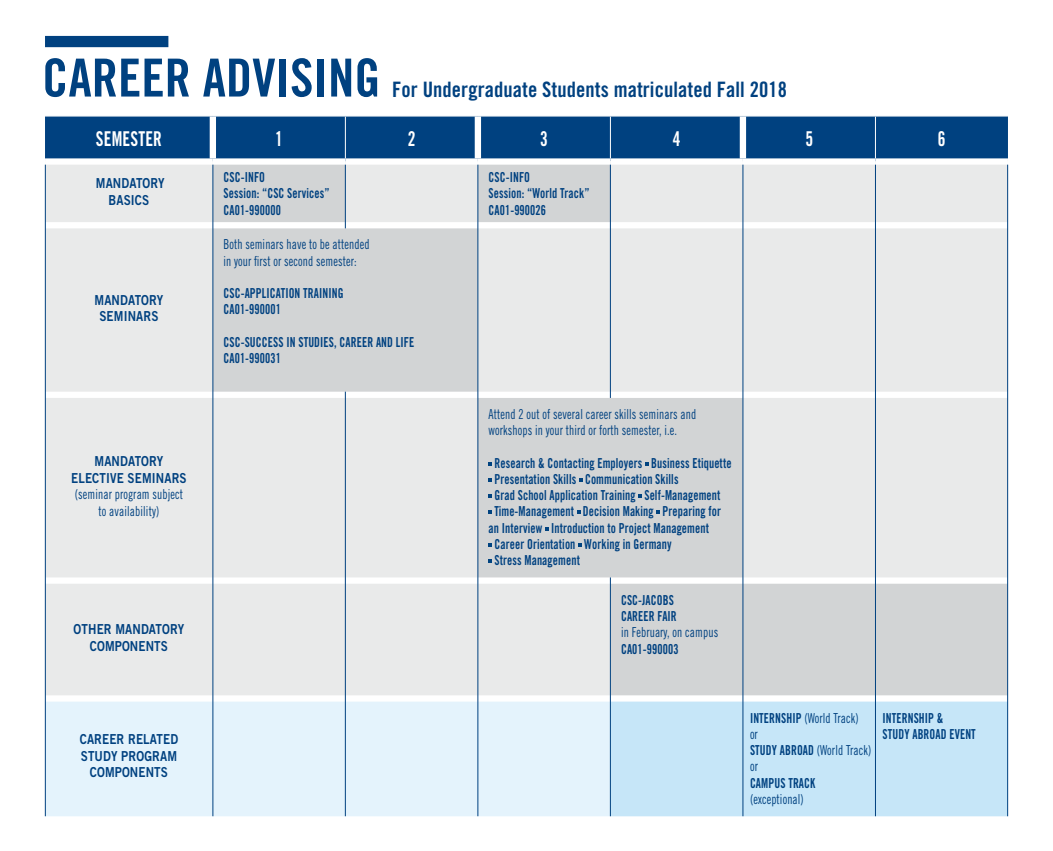
<style>
.page{position:relative;width:1053px;height:851px;background:#fff}
.page>*{position:absolute;margin:0;border:0;box-sizing:border-box;transform-origin:0 0}
.t1{font:52.5px "Trade Gothic LT Std Bd Cn 20";color:#004180}
.t2{font:21.25px "Trade Gothic LT Std Bd Cn 20";letter-spacing:.005em;color:#004180}
.t3{font:20.38px "Trade Gothic LT Std Bd Cn 20";letter-spacing:.01em;color:#fff;scale:.85 1}
.t4{font:13.75px/16.2px "Trade Gothic LT Std Bd Cn 20";letter-spacing:.01em;color:#004180;scale:.85 1}
.t5{font:13.75px/16.2px "Trade Gothic LT Std Cn 18";letter-spacing:.01em;color:#004180;scale:.85 1}
.t6{font:13.75px/16.5px "Trade Gothic LT Std Bd 2";letter-spacing:.01em;color:#004180;text-align:center;scale:.85 1}
.s1{font-family:"Trade Gothic LT Std Bd Cn 20"}
</style>
<div class="page">
<div style="left:45px;top:116px;width:962px;height:42px;background:#004180"></div>
<div style="left:46px;top:165px;width:166px;height:530px;background:#e9eaea"></div>
<svg style="left:213px;top:165px;width:794px;height:530px;background:#e0e1e2"></svg>
<div style="left:478px;top:161px;width:132px;height:64px;background:#d2d4d5"></div>
<div style="left:46px;top:701px;width:564px;height:115px;background:#e4f3fc"></div>
<div style="left:611px;top:701px;width:396px;height:115px;background:#c6e6f8"></div>
<div style="left:45px;top:222px;width:168px;height:6px;background:#fff"></div>
<div style="left:213px;top:222px;width:132px;height:6px;background:#fff"></div>
<div style="left:345px;top:222px;width:133px;height:6px;background:#fff"></div>
<div style="left:478px;top:222px;width:132px;height:6px;background:#fff"></div>
<div style="left:610px;top:222px;width:132px;height:6px;background:#fff"></div>
<div style="left:742px;top:222px;width:133px;height:6px;background:#fff"></div>
<div style="left:875px;top:222px;width:132px;height:6px;background:#fff"></div>
<div style="left:45px;top:391px;width:168px;height:7px;background:#fff"></div>
<div style="left:213px;top:391px;width:132px;height:7px;background:#fff"></div>
<div style="left:345px;top:391px;width:133px;height:7px;background:#fff"></div>
<div style="left:478px;top:391px;width:132px;height:7px;background:#fff"></div>
<div style="left:610px;top:391px;width:132px;height:7px;background:#fff"></div>
<div style="left:742px;top:391px;width:133px;height:7px;background:#fff"></div>
<div style="left:875px;top:391px;width:132px;height:7px;background:#fff"></div>
<div style="left:45px;top:577px;width:168px;height:6px;background:#fff"></div>
<div style="left:213px;top:577px;width:132px;height:6px;background:#fff"></div>
<div style="left:345px;top:577px;width:133px;height:6px;background:#fff"></div>
<div style="left:478px;top:577px;width:132px;height:6px;background:#fff"></div>
<div style="left:610px;top:577px;width:132px;height:6px;background:#fff"></div>
<div style="left:742px;top:577px;width:133px;height:6px;background:#fff"></div>
<div style="left:875px;top:577px;width:132px;height:6px;background:#fff"></div>
<div style="left:478px;top:158px;width:132px;height:7px;background:#fff"></div>
<hr style="left:345px;top:116px;width:1px;height:42px;background:#fff">
<hr style="left:610px;top:116px;width:1px;height:42px;background:#fff">
<hr style="left:875px;top:116px;width:1px;height:42px;background:#fff">
<div style="left:210px;top:116px;width:6px;height:42px;background:#fff"></div>
<div style="left:474px;top:116px;width:7px;height:42px;background:#fff"></div>
<div style="left:739px;top:116px;width:7px;height:42px;background:#fff"></div>
<svg style="left:488px;top:462px;width:4px;height:3px"></svg>
<svg style="left:488px;top:478px;width:4px;height:3px"></svg>
<svg style="left:488px;top:494px;width:4px;height:3px"></svg>
<svg style="left:488px;top:510px;width:4px;height:4px"></svg>
<svg style="left:577px;top:510px;width:3px;height:4px"></svg>
<svg style="left:656px;top:510px;width:3px;height:4px"></svg>
<svg style="left:488px;top:543px;width:4px;height:3px"></svg>
<svg style="left:488px;top:559px;width:4px;height:3px"></svg>
<div style="left:45px;top:36px;width:123px;height:11px;background:#004180"></div>
<hr style="left:45px;top:165px;width:1px;height:651px;background:#004180">
<hr style="left:212px;top:165px;width:1px;height:651px;background:#004180">
<hr style="left:345px;top:165px;width:1px;height:63px;background:#004180">
<hr style="left:345px;top:391px;width:1px;height:425px;background:#004180">
<hr style="left:477px;top:165px;width:1px;height:651px;background:#004180">
<hr style="left:610px;top:165px;width:1px;height:233px;background:#004180">
<hr style="left:610px;top:577px;width:1px;height:239px;background:#004180">
<hr style="left:742px;top:165px;width:1px;height:651px;background:#004180">
<hr style="left:875px;top:165px;width:1px;height:651px;background:#004180">
<hr style="left:1007px;top:165px;width:1px;height:651px;background:#004180">
<h1 class="t1" style="left:42px;top:46px;width:340px">CAREER ADVISING</h1>
<h2 class="t2" style="left:392px;top:76px;width:396px">For Undergraduate Students matriculated Fall 2018</h2>
<h3 class="t3" style="left:96px;top:126px;width:79px">SEMESTER</h3>
<h3 class="t3" style="left:275px;top:126px;width:11px">1</h3>
<h3 class="t3" style="left:408px;top:126px;width:11px">2</h3>
<h3 class="t3" style="left:540px;top:126px;width:11px">3</h3>
<h3 class="t3" style="left:672px;top:126px;width:11px">4</h3>
<h3 class="t3" style="left:805px;top:126px;width:11px">5</h3>
<h3 class="t3" style="left:937px;top:126px;width:11px">6</h3>
<p class="t6" style="left:96px;top:175px;width:82px">MANDATORY<br>BASICS</p>
<p class="t4" style="left:223px;top:169px;width:126px">CSC-INFO<br>Session: “CSC Services”<br>CA01-990000</p>
<p class="t4" style="left:488px;top:169px;width:120px">CSC-INFO<br>Session: “World Track”<br>CA01-990026</p>
<p class="t6" style="left:95px;top:291px;width:82px">MANDATORY<br>SEMINARS</p>
<p class="t6" style="left:71px;top:452px;width:137px">MANDATORY<br>ELECTIVE SEMINARS</p>
<p class="t5" style="left:75px;top:485px;width:129px;text-align:center">(seminar program subject to availability)</p>
<p class="t5" style="left:223px;top:236px;width:173px">Both seminars have to be attended in your first or second semester:</p>
<p class="t4" style="left:223px;top:285px;width:143px">CSC-APPLICATION TRAINING<br>CA01-990001</p>
<p class="t4" style="left:223px;top:334px;width:226px">CSC-SUCCESS IN STUDIES, CAREER AND LIFE<br>CA01-990031</p>
<p class="t6" style="left:74px;top:621px;width:132px">OTHER MANDATORY<br>COMPONENTS</p>
<p class="t6" style="left:80px;top:730px;width:117px">CAREER RELATED<br>STUDY PROGRAM<br>COMPONENTS</p>
<p class="t5" style="left:488px;top:405px;width:246px">Attend 2 out of several career skills seminars and workshops in your third or forth semester, i.e.</p>
<p class="t4" style="left:494px;top:454px;width:280px">Research &amp; Contacting Employers Business Etiquette</p>
<p class="t4" style="left:494px;top:470px;width:218px">Presentation Skills Communication Skills</p>
<p class="t4" style="left:494px;top:487px;width:267px">Grad School Application Training Self-Management</p>
<p class="t4" style="left:494px;top:503px;width:268px">Time-Management Decision Making Preparing for</p>
<p class="t4" style="left:488px;top:519px;width:261px">an Interview Introduction to Project Management</p>
<p class="t4" style="left:494px;top:535px;width:210px">Career Orientation Working in Germany</p>
<p class="t4" style="left:494px;top:552px;width:102px">Stress Management</p>
<p class="t4" style="left:621px;top:591px;width:67px">CSC-JACOBS<br>CAREER FAIR</p>
<p class="t5" style="left:621px;top:624px;width:116px">in February, on campus</p>
<p class="t4" style="left:621px;top:640px;width:69px">CA01-990003</p>
<p class="t5" style="left:750px;top:709px;width:144px"><span class="s1">INTERNSHIP</span> (World Track)<br>or<br><span class="s1">STUDY ABROAD</span> (World Track) or</p>
<p class="t4" style="left:750px;top:774px;width:78px">CAMPUS TRACK</p>
<p class="t5" style="left:750px;top:790px;width:65px">(exceptional)</p>
<p class="t4" style="left:882px;top:709px;width:111px">INTERNSHIP &amp;<br>STUDY ABROAD EVENT</p>
</div>
